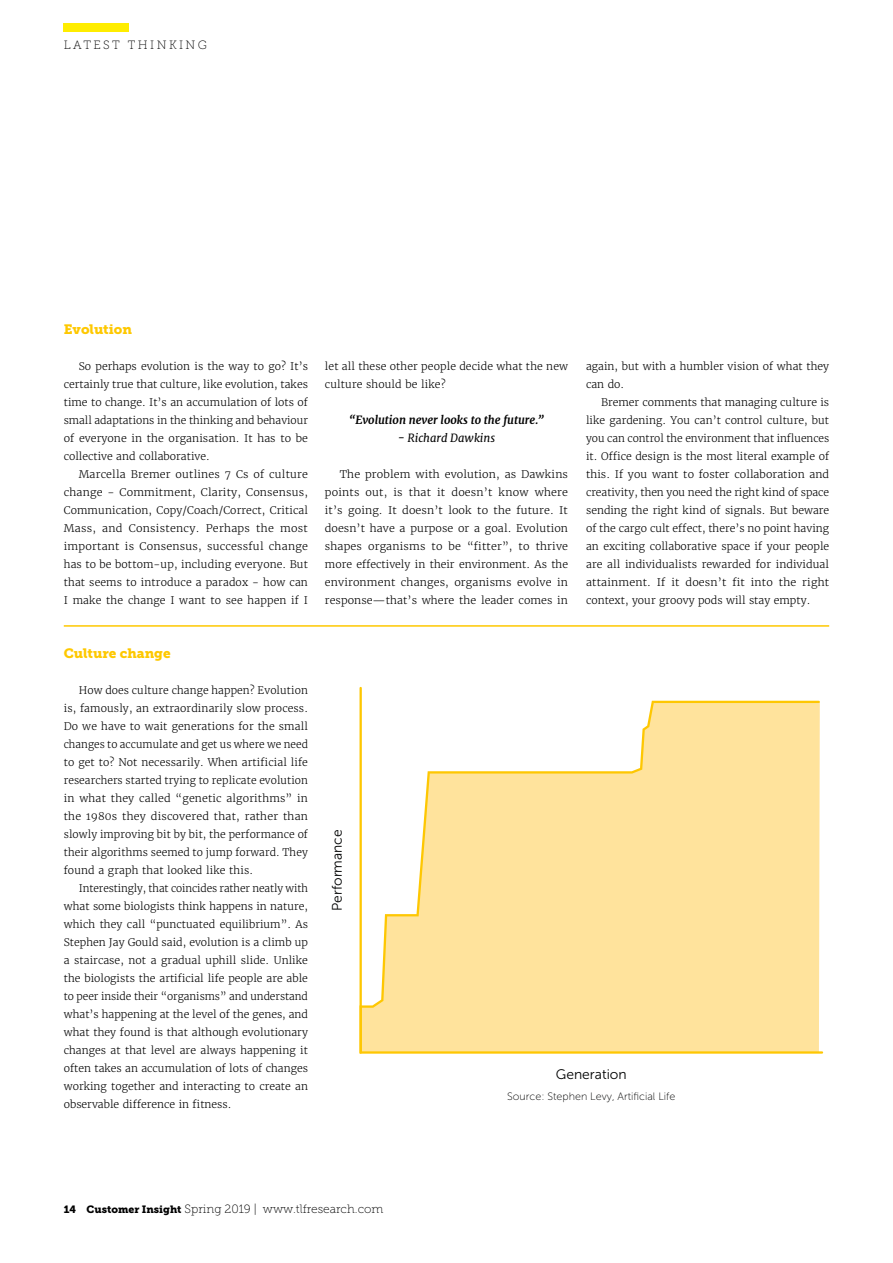
<style>
.page{position:relative;width:893px;height:1263px;background:#fff}
.page>*{position:absolute;margin:0;border:0;box-sizing:border-box;transform-origin:0 0}
.t1{font:13.8px "Museo Sans 300";color:#010202}
.t2{font:13.5px "Museo Slab 900";color:#fec800}
.t3{font:12px "Museo Slab 100";color:#000}
.t4{font:12px "Museo Slab 100";letter-spacing:.2em;color:#000}
.t5{font:italic 700 11.25px "Merriweather";color:#000}
.t6{font:italic 11.25px "Merriweather";color:#000}
.t7{font:10.65px "Museo Sans 100";color:#010202}
.t8{font:300 10.5px/18px "Merriweather";letter-spacing:.005em;color:#000;text-align:justify}
.s1{font-family:"Museo Slab 900";font-size:10.5px}
</style>
<div class="page">
<svg style="left:359px;top:687px;width:464px;height:367px;fill:#ffe39c"></svg>
<hr style="left:64px;top:625px;width:765px;height:2px;background:#fec800">
<div style="left:64px;top:23px;width:65px;height:9px;background:#ffed00"></div>
<p class="t4" style="left:64px;top:39px;width:145px">LATEST THINKING</p>
<p class="t2" style="left:64px;top:321px;width:70px">Evolution</p>
<p class="t8" style="left:64px;top:357px;width:246px;text-indent:15px">So perhaps evolution is the way to go? It’s certainly true that culture, like evolution, takes time to change. It’s an accumulation of lots of small adaptations in the thinking and behaviour of everyone in the organisation. It has to be collective and collaborative.</p>
<p class="t8" style="left:64px;top:465px;width:246px;text-indent:15px">Marcella Bremer outlines 7 Cs of culture change - Commitment, Clarity, Consensus, Communication, Copy/Coach/Correct, Critical Mass, and Consistency. Perhaps the most important is Consensus, successful change has to be bottom-up, including everyone. But that seems to introduce a paradox - how can I make the change I want to see happen if I</p>
<p class="t2" style="left:64px;top:645px;width:108px">Culture change</p>
<p class="t8" style="left:64px;top:681px;width:246px;text-indent:15px">How does culture change happen? Evolution is, famously, an extraordinarily slow process.<br>Do we have to wait generations for the small changes to accumulate and get us where we need to get to? Not necessarily. When artificial life researchers started trying to replicate evolution in what they called “genetic algorithms” in the 1980s they discovered that, rather than slowly improving bit by bit, the performance of their algorithms seemed to jump forward. They found a graph that looked like this.</p>
<p class="t8" style="left:64px;top:879px;width:246px;text-indent:15px">Interestingly, that coincides rather neatly with what some biologists think happens in nature, which they call “punctuated equilibrium”. As Stephen Jay Gould said, evolution is a climb up a staircase, not a gradual uphill slide. Unlike the biologists the artificial life people are able to peer inside their “organisms” and understand what’s happening at the level of the genes, and what they found is that although evolutionary changes at that level are always happening it often takes an accumulation of lots of changes working together and interacting to create an observable difference in fitness.</p>
<p class="t8" style="left:325px;top:357px;width:245px">let all these other people decide what the new culture should be like?</p>
<p class="t5" style="left:349px;top:413px;width:196px">“Evolution never looks to the future.”</p>
<p class="t6" style="left:398px;top:431px;width:99px">- Richard Dawkins</p>
<p class="t8" style="left:325px;top:465px;width:245px;text-indent:15px">The problem with evolution, as Dawkins points out, is that it doesn’t know where it’s going. It doesn’t look to the future. It doesn’t have a purpose or a goal. Evolution shapes organisms to be “fitter”, to thrive more effectively in their environment. As the environment changes, organisms evolve in response—that’s where the leader comes in</p>
<p class="t8" style="left:586px;top:357px;width:245px">again, but with a humbler vision of what they can do.</p>
<p class="t8" style="left:586px;top:393px;width:245px;text-indent:15px">Bremer comments that managing culture is like gardening. You can’t control culture, but you can control the environment that influences it. Office design is the most literal example of this. If you want to foster collaboration and creativity, then you need the right kind of space sending the right kind of signals. But beware of the cargo cult effect, there’s no point having an exciting collaborative space if your people are all individualists rewarded for individual attainment. If it doesn’t fit into the right context, your groovy pods will stay empty.</p>
<h1 class="t1" style="left:330px;top:911px;width:83px;rotate:-90deg">Performance</h1>
<h1 class="t1" style="left:556px;top:1066px;width:72px">Generation</h1>
<p class="t7" style="left:507px;top:1091px;width:170px">Source: Stephen Levy, Artificial Life</p>
<p class="t3" style="left:64px;top:1203px;width:321px"><span class="s1">14 Customer Insight</span> Spring 2019 | www.tlfresearch.com</p>
</div>
